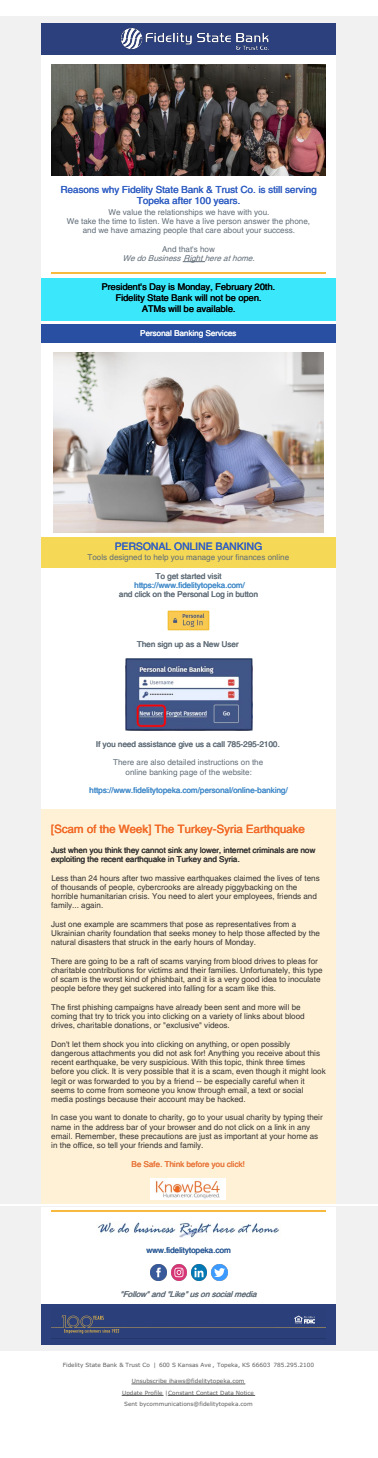
<style>
.page{position:relative;width:378px;height:1458px;background:#fff}
.page>*{position:absolute;margin:0;border:0;box-sizing:border-box;transform-origin:0 0}
.t1{font:11.55px "Helvetica";color:#f16824}
.t2{font:10.35px "Helvetica";color:#315fc3}
.t3{font:9.82px/11.6px "Helvetica";color:#315fc3;text-align:center}
.t4{font:9.23px/10.9px "Helvetica";color:#000;text-align:center}
.t5{font:8.1px/9.2px "Helvetica";color:#333}
.t6{font:8.1px/9.2px "Helvetica";color:#606d78;text-align:center}
.t7{font:italic 8.1px/9.2px "Helvetica";color:#606d78;text-align:center}
.t8{font:8.1px "Helvetica";color:#428bca}
.t9{font:8.1px "Helvetica";color:#e8753a}
.t10{font:8.1px "Helvetica";color:#fff}
.t11{font:8.1px "Helvetica";color:#275794}
.t12{font:5.78px/11.6px "Verdana";color:#5d5d5d;text-align:center}
.s1{font-style:normal}
.s2{color:#428bca}
</style>
<div class="page">
<div style="left:0;top:16px;width:378px;height:594px;background:#f1f1f1"></div>
<div style="left:41px;top:23px;width:295px;height:587px;background:#fff"></div>
<div style="left:41px;top:23px;width:295px;height:32px;background:#2d407e"></div>
<hr style="left:51px;top:272px;width:275px;height:1px;background:#f7ba3e">
<div style="left:41px;top:278px;width:295px;height:42px;background:#3be7fa"></div>
<div style="left:41px;top:325px;width:295px;height:18px;background:#284fa1"></div>
<div style="left:41px;top:537px;width:295px;height:30px;background:#f5d856"></div>
<img style="left:120px;top:28px;width:149px;height:22px">
<img style="left:51px;top:65px;width:275px;height:111px">
<svg style="left:183px;top:261px;width:22px;height:1px"></svg>
<img style="left:54px;top:352px;width:269px;height:180px">
<div style="left:0;top:610px;width:378px;height:594px;background:#f1f1f1"></div>
<div style="left:41px;top:610px;width:295px;height:594px;background:#fff"></div>
<div style="left:41px;top:809px;width:295px;height:395px;background:#fff1d6"></div>
<img style="left:168px;top:610px;width:42px;height:21px">
<img style="left:125px;top:658px;width:127px;height:73px">
<img style="left:151px;top:1178px;width:75px;height:21px">
<div style="left:0;top:1207px;width:378px;height:218px;background:#f1f1f1"></div>
<div style="left:41px;top:1207px;width:295px;height:137px;background:#fff"></div>
<hr style="left:51px;top:1211px;width:275px;height:1px;background:#f7ba3e">
<div style="left:41px;top:1304px;width:295px;height:40px;background:#2d407e"></div>
<div style="left:0;top:1351px;width:378px;height:74px;background:#fff"></div>
<img style="left:98px;top:1222px;width:181px;height:15px">
<img style="left:151px;top:1265px;width:16px;height:16px">
<img style="left:171px;top:1265px;width:16px;height:16px">
<img style="left:191px;top:1265px;width:16px;height:16px">
<img style="left:211px;top:1265px;width:16px;height:16px">
<img style="left:51px;top:1315px;width:275px;height:24px">
<hr style="left:132px;top:1384px;width:113px;height:1px;background:#5d5d5d">
<hr style="left:122px;top:1395px;width:41px;height:1px;background:#5d5d5d">
<hr style="left:168px;top:1395px;width:87px;height:1px;background:#5d5d5d">
<p class="t3" style="left:61px;top:185px;width:258px">Reasons why Fidelity State Bank &amp; Trust Co. is still serving<br>Topeka after 100 years.</p>
<p class="t6" style="left:67px;top:208px;width:245px">We value the relationships we have with you.<br>We take the time to listen. We have a live person answer the phone, and we have amazing people that care about your success.</p>
<p class="t7" style="left:122px;top:245px;width:136px"><span class="s1">And that's how<br></span>We do Business Right here at home.</p>
<p class="t4" style="left:101px;top:282px;width:175px">President's Day is Monday, February 20th.<br>Fidelity State Bank will not be open.<br>ATMs will be available.</p>
<p class="t10" style="left:140px;top:330px;width:98px">Personal Banking Services</p>
<p class="t2" style="left:115px;top:542px;width:149px">PERSONAL ONLINE BANKING</p>
<p class="t6" style="left:88px;top:554px;width:203px">Tools designed to help you manage your finances online</p>
<p class="t6" style="left:119px;top:572px;width:140px">To get started visit <span class="s2">https://www.fidelitytopeka.com/<br></span>and click on the Personal Log in button</p>
<p class="t6" style="left:137px;top:640px;width:103px">Then sign up as a New User</p>
<p class="t6" style="left:96px;top:740px;width:185px">If you need assistance give us a call 785-295-2100.</p>
<p class="t6" style="left:113px;top:759px;width:152px">There are also detailed instructions on the online banking page of the website:</p>
<p class="t8" style="left:89px;top:787px;width:200px">https://www.fidelitytopeka.com/personal/online-banking/</p>
<p class="t1" style="left:51px;top:824px;width:255px">[Scam of the Week] The Turkey-Syria Earthquake</p>
<p class="t5" style="left:51px;top:846px;width:266px">Just when you think they cannot sink any lower, internet criminals are now exploiting the recent earthquake in Turkey and Syria.</p>
<p class="t5" style="left:51px;top:874px;width:270px">Less than 24 hours after two massive earthquakes claimed the lives of tens of thousands of people, cybercrooks are already piggybacking on the horrible humanitarian crisis. You need to alert your employees, friends and family... again.</p>
<p class="t5" style="left:51px;top:920px;width:270px">Just one example are scammers that pose as representatives from a<br>Ukrainian charity foundation that seeks money to help those affected by the natural disasters that struck in the early hours of Monday.</p>
<p class="t5" style="left:51px;top:957px;width:273px">There are going to be a raft of scams varying from blood drives to pleas for charitable contributions for victims and their families. Unfortunately, this type of scam is the worst kind of phishbait, and it is a very good idea to inoculate people before they get suckered into falling for a scam like this.</p>
<p class="t5" style="left:51px;top:1003px;width:255px">The first phishing campaigns have already been sent and more will be coming that try to trick you into clicking on a variety of links about blood drives, charitable donations, or "exclusive" videos.</p>
<p class="t5" style="left:51px;top:1040px;width:276px">Don't let them shock you into clicking on anything, or open possibly dangerous attachments you did not ask for! Anything you receive about this recent earthquake, be very suspicious. With this topic, think three times before you click. It is very possible that it is a scam, even though it might look legit or was forwarded to you by a friend -- be especially careful when it seems to come from someone you know through email, a text or social media postings because their account may be hacked.</p>
<p class="t5" style="left:51px;top:1114px;width:273px">In case you want to donate to charity, go to your usual charity by typing their name in the address bar of your browser and do not click on a link in any email. Remember, these precautions are just as important at your home as in the office, so tell your friends and family.</p>
<p class="t9" style="left:131px;top:1161px;width:115px">Be Safe. Think before you click!</p>
<p class="t11" style="left:146px;top:1247px;width:86px">www.fidelitytopeka.com</p>
<p class="t7" style="left:120px;top:1290px;width:140px">"Follow" and "Like" us on social media</p>
<p class="t12" style="left:63px;top:1360px;width:253px">Fidelity State Bank &amp; Trust Co | 600 S Kansas Ave , Topeka, KS 66603 785.295.2100</p>
<p class="t12" style="left:122px;top:1376px;width:133px">Unsubscribe ihaws@fidelitytopeka.com<br>Update Profile |Constant Contact Data Notice<br>Sent bycommunications@fidelitytopeka.com</p>
</div>
